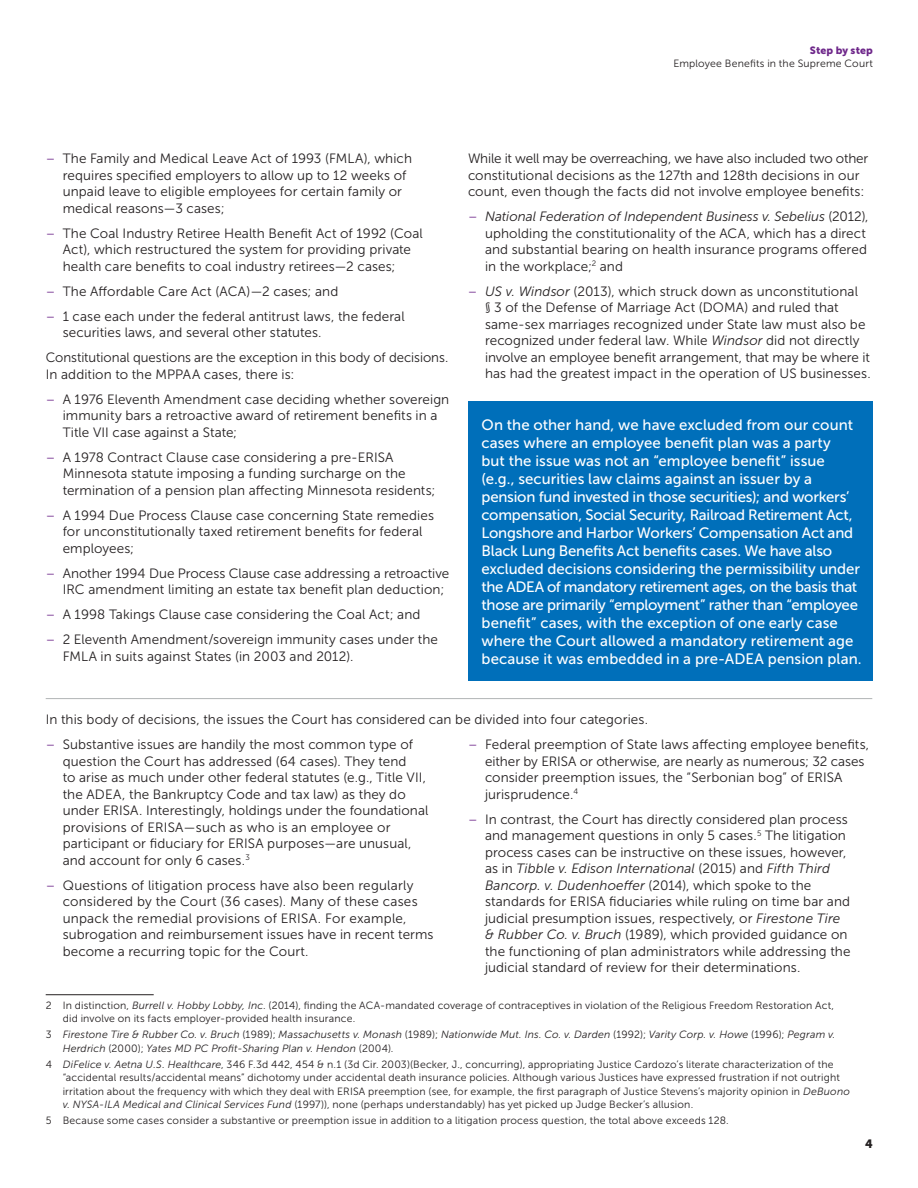
<style>
.page{position:relative;width:918px;height:1188px;background:#fff}
.page>*{position:absolute;margin:0;border:0;box-sizing:border-box;transform-origin:0 0}
.Blue_text_-_500{font:15px/18px "Museo Sans 500";letter-spacing:-.005em;color:#fff}
.Body_Copy_MS_300_9_1{font:13.5px/16.5px "Museo Sans 300";letter-spacing:.005em;color:#231f20}
.t1{font:12px "Museo Sans 900";color:#231f20}
.Legend_MS_300_7_9pt{font:10.5px/13.5px "Museo Sans 300";letter-spacing:.015em;color:#231f20}
.Legend_MS_300_7_9pt-2{font:italic 10.5px/13.5px "Museo Sans 300";letter-spacing:.015em;color:#231f20}
.t2{font:10.5px "Museo Sans 900";letter-spacing:.015em;color:#6e278a}
.s1{color:#6e278a}
.s2{font-style:italic}
.s3{font-style:normal}
</style>
<div class="page">
<hr style="left:46px;top:994px;width:108px;height:1px;background:#231f20">
<div style="left:468px;top:401px;width:404px;height:280px;background:#006fba"></div>
<hr style="left:46px;top:698px;width:826px;height:1px;background:#b1b4b5">
<p class="t2" style="left:810px;top:44px;width:65px">Step by step</p>
<p class="Legend_MS_300_7_9pt" style="left:673px;top:57px;width:201px">Employee Benefits in the Supreme Court</p>
<p class="Body_Copy_MS_300_9_1" style="left:63px;top:150px;width:351px;text-indent:-17px"><span class="s1">–</span> The Family and Medical Leave Act of 1993 (FMLA), which requires specified employers to allow up to 12 weeks of unpaid leave to eligible employees for certain family or medical reasons—3 cases;</p>
<p class="Body_Copy_MS_300_9_1" style="left:63px;top:225px;width:362px;text-indent:-17px"><span class="s1">–</span> The Coal Industry Retiree Health Benefit Act of 1992 (Coal<br>Act), which restructured the system for providing private health care benefits to coal industry retirees—2 cases;</p>
<p class="Body_Copy_MS_300_9_1" style="left:46px;top:283px;width:294px"><span class="s1">–</span> The Affordable Care Act (ACA)—2 cases; and</p>
<p class="Body_Copy_MS_300_9_1" style="left:63px;top:308px;width:344px;text-indent:-17px"><span class="s1">–</span> 1 case each under the federal antitrust laws, the federal securities laws, and several other statutes.</p>
<p class="Body_Copy_MS_300_9_1" style="left:46px;top:349px;width:404px">Constitutional questions are the exception in this body of decisions.<br>In addition to the MPPAA cases, there is:</p>
<p class="Body_Copy_MS_300_9_1" style="left:63px;top:391px;width:388px;text-indent:-17px"><span class="s1">–</span> A 1976 Eleventh Amendment case deciding whether sovereign immunity bars a retroactive award of retirement benefits in a<br>Title VII case against a State;</p>
<p class="Body_Copy_MS_300_9_1" style="left:63px;top:449px;width:374px;text-indent:-17px"><span class="s1">–</span> A 1978 Contract Clause case considering a pre-ERISA<br>Minnesota statute imposing a funding surcharge on the termination of a pension plan affecting Minnesota residents;</p>
<p class="Body_Copy_MS_300_9_1" style="left:63px;top:507px;width:373px;text-indent:-17px"><span class="s1">–</span> A 1994 Due Process Clause case concerning State remedies for unconstitutionally taxed retirement benefits for federal employees;</p>
<p class="Body_Copy_MS_300_9_1" style="left:63px;top:565px;width:388px;text-indent:-17px"><span class="s1">–</span> Another 1994 Due Process Clause case addressing a retroactive<br>IRC amendment limiting an estate tax benefit plan deduction;</p>
<p class="Body_Copy_MS_300_9_1" style="left:46px;top:606px;width:376px"><span class="s1">–</span> A 1998 Takings Clause case considering the Coal Act; and</p>
<p class="Body_Copy_MS_300_9_1" style="left:63px;top:631px;width:377px;text-indent:-17px"><span class="s1">–</span> 2 Eleventh Amendment/sovereign immunity cases under the<br>FMLA in suits against States (in 2003 and 2012).</p>
<p class="Body_Copy_MS_300_9_1" style="left:468px;top:150px;width:402px">While it well may be overreaching, we have also included two other constitutional decisions as the 127th and 128th decisions in our count, even though the facts did not involve employee benefits:</p>
<p class="Body_Copy_MS_300_9_1" style="left:485px;top:208px;width:385px;text-indent:-17px"><span class="s1">–</span> <span class="s2">National Federation of Independent Business v. Sebelius</span> (2012), upholding the constitutionality of the ACA, which has a direct and substantial bearing on health insurance programs offered in the workplace;<sup>2</sup> and</p>
<p class="Body_Copy_MS_300_9_1" style="left:485px;top:283px;width:387px;text-indent:-17px"><span class="s1">–</span> <span class="s2">US v. Windsor</span> (2013), which struck down as unconstitutional<br>§ 3 of the Defense of Marriage Act (DOMA) and ruled that same-sex marriages recognized under State law must also be recognized under federal law. While <span class="s2">Windsor</span> did not directly involve an employee benefit arrangement, that may be where it has had the greatest impact in the operation of US businesses.</p>
<p class="Blue_text_-_500" style="left:481px;top:416px;width:382px">On the other hand, we have excluded from our count cases where an employee benefit plan was a party<br>but the issue was not an “employee benefit” issue<br>(e.g., securities law claims against an issuer by a pension fund invested in those securities); and workers’ compensation, Social Security, Railroad Retirement Act, Longshore and Harbor Workers’ Compensation Act and Black Lung Benefits Act benefits cases. We have also excluded decisions considering the permissibility under the ADEA of mandatory retirement ages, on the basis that those are primarily “employment” rather than “employee benefit” cases, with the exception of one early case where the Court allowed a mandatory retirement age because it was embedded in a pre-ADEA pension plan.</p>
<p class="Body_Copy_MS_300_9_1" style="left:46px;top:712px;width:604px">In this body of decisions, the issues the Court has considered can be divided into four categories.</p>
<p class="Body_Copy_MS_300_9_1" style="left:63px;top:737px;width:367px;text-indent:-17px"><span class="s1">–</span> Substantive issues are handily the most common type of question the Court has addressed (64 cases). They tend<br>to arise as much under other federal statutes (e.g., Title VII, the ADEA, the Bankruptcy Code and tax law) as they do under ERISA. Interestingly, holdings under the foundational provisions of ERISA—such as who is an employee or participant or fiduciary for ERISA purposes—are unusual, and account for only 6 cases.<sup>3</sup></p>
<p class="Body_Copy_MS_300_9_1" style="left:63px;top:877px;width:372px;text-indent:-17px"><span class="s1">–</span> Questions of litigation process have also been regularly considered by the Court (36 cases). Many of these cases unpack the remedial provisions of ERISA. For example, subrogation and reimbursement issues have in recent terms become a recurring topic for the Court.</p>
<p class="Body_Copy_MS_300_9_1" style="left:485px;top:737px;width:386px;text-indent:-17px"><span class="s1">–</span> Federal preemption of State laws affecting employee benefits, either by ERISA or otherwise, are nearly as numerous; 32 cases consider preemption issues, the “Serbonian bog” of ERISA jurisprudence.<sup>4</sup></p>
<p class="Body_Copy_MS_300_9_1" style="left:485px;top:811px;width:367px;text-indent:-17px"><span class="s1">–</span> In contrast, the Court has directly considered plan process and management questions in only 5 cases.<sup>5</sup> The litigation process cases can be instructive on these issues, however, as in <span class="s2">Tibble v. Edison International</span> (2015) and <span class="s2">Fifth Third Bancorp. v. Dudenhoeffer</span> (2014), which spoke to the standards for ERISA fiduciaries while ruling on time bar and judicial presumption issues, respectively, or <span class="s2">Firestone Tire &amp; Rubber Co. v. Bruch</span> (1989), which provided guidance on the functioning of plan administrators while addressing the judicial standard of review for their determinations.</p>
<p class="Legend_MS_300_7_9pt" style="left:63px;top:998px;width:773px;text-indent:-17px">2 In distinction, <span class="s2">Burrell v. Hobby Lobby, Inc</span>. (2014), finding the ACA-mandated coverage of contraceptives in violation of the Religious Freedom Restoration Act, did involve on its facts employer-provided health insurance.</p>
<p class="Legend_MS_300_7_9pt-2" style="left:63px;top:1028px;width:774px;text-indent:-17px"><span class="s3">3</span> Firestone Tire &amp; Rubber Co. v. Bruch <span class="s3">(1989);</span> Massachusetts v. Monash <span class="s3">(1989);</span> Nationwide Mut. Ins. Co. v. Darden <span class="s3">(1992);</span> Varity Corp. v. Howe <span class="s3">(1996);</span> Pegram v.<br>Herdrich <span class="s3">(2000);</span> Yates MD PC Profit-Sharing Plan v. Hendon <span class="s3">(2004).</span></p>
<p class="Legend_MS_300_7_9pt" style="left:63px;top:1057px;width:789px;text-indent:-17px">4 <span class="s2">DiFelice v. Aetna U.S. Healthcare</span>, 346 F.3d 442, 454 &amp; n.1 (3d Cir. 2003)(Becker, J., concurring), appropriating Justice Cardozo’s literate characterization of the “accidental results/accidental means” dichotomy under accidental death insurance policies. Although various Justices have expressed frustration if not outright irritation about the frequency with which they deal with ERISA preemption (see, for example, the first paragraph of Justice Stevens’s majority opinion in <span class="s2">DeBuono v. NYSA-ILA Medical and Clinical Services Fund</span> (1997)), none (perhaps understandably) has yet picked up Judge Becker’s allusion.</p>
<p class="Legend_MS_300_7_9pt" style="left:46px;top:1114px;width:685px">5 Because some cases consider a substantive or preemption issue in addition to a litigation process question, the total above exceeds 128.</p>
<p class="t1" style="left:865px;top:1137px;width:9px">4</p>
</div>
